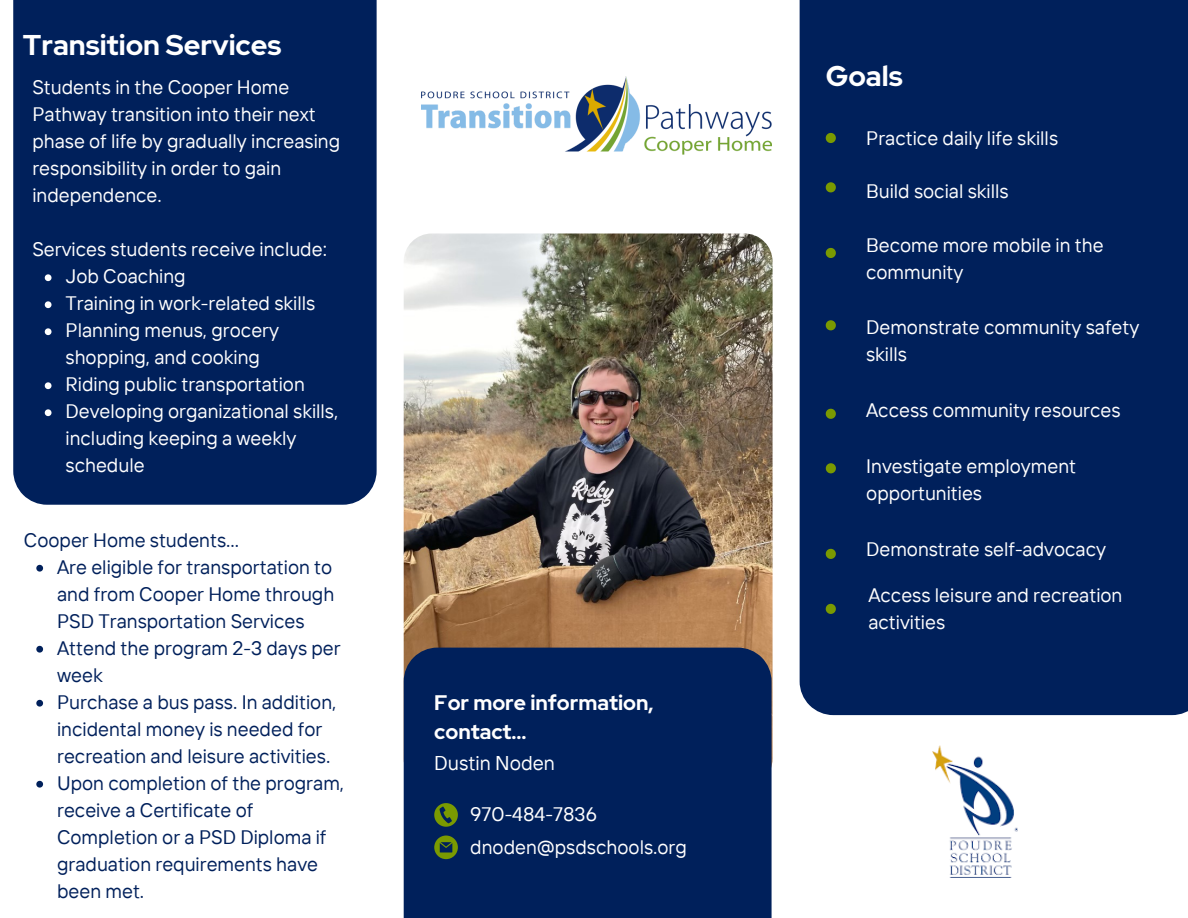
<style>
.page{position:relative;width:1188px;height:918px;background:#fff}
.page>*{position:absolute;margin:0;border:0;box-sizing:border-box;transform-origin:0 0}
.t1{font:700 28.5px "Red Hat Display";color:#fff}
.t2{font:700 21px/29.2px "Red Hat Display";color:#fff}
.t3{font:19.95px "TT Interphases";color:#fff}
.t4{font:19.5px/27px "TT Interphases";color:#fff}
.t5{font:19.5px/27px "TT Interphases";color:#00205b}
</style>
<div class="page">
<img style="left:404px;top:233px;width:369px;height:554px;border-radius:28px">
<div style="left:13px;top:0;width:364px;height:505px;background:#00205b"></div>
<div style="left:800px;top:0;width:388px;height:715px;background:#00205b"></div>
<div style="left:404px;top:648px;width:368px;height:270px;background:#00205b"></div>
<svg style="left:434px;top:803px;width:24px;height:24px"></svg>
<svg style="left:434px;top:836px;width:24px;height:23px"></svg>
<img style="left:932px;top:745px;width:86px;height:133px">
<svg style="left:826px;top:133px;width:10px;height:10px"></svg>
<svg style="left:826px;top:182px;width:10px;height:10px"></svg>
<svg style="left:826px;top:248px;width:10px;height:10px"></svg>
<svg style="left:826px;top:463px;width:10px;height:10px"></svg>
<svg style="left:826px;top:320px;width:10px;height:10px"></svg>
<svg style="left:826px;top:549px;width:10px;height:10px"></svg>
<svg style="left:826px;top:409px;width:10px;height:10px"></svg>
<svg style="left:826px;top:604px;width:10px;height:10px"></svg>
<img style="left:422px;top:76px;width:350px;height:79px">
<svg style="left:45px;top:274px;width:7px;height:7px"></svg>
<svg style="left:45px;top:301px;width:7px;height:7px"></svg>
<svg style="left:45px;top:328px;width:7px;height:7px"></svg>
<svg style="left:45px;top:382px;width:7px;height:7px"></svg>
<svg style="left:45px;top:409px;width:7px;height:7px"></svg>
<svg style="left:36px;top:565px;width:7px;height:7px"></svg>
<svg style="left:36px;top:646px;width:7px;height:7px"></svg>
<svg style="left:36px;top:700px;width:7px;height:7px"></svg>
<svg style="left:36px;top:781px;width:7px;height:7px"></svg>
<h1 class="t1" style="left:23px;top:26px;width:260px">Transition Services</h1>
<p class="t4" style="left:32px;top:74px;width:309px">Students in the Cooper Home<br>Pathway transition into their next phase of life by gradually increasing responsibility in order to gain independence.</p>
<p class="t4" style="left:32px;top:236px;width:296px">Services students receive include:</p>
<p class="t4" style="left:66px;top:263px;width:274px">Job Coaching<br>Training in work-related skills<br>Planning menus, grocery shopping, and cooking<br>Riding public transportation<br>Developing organizational skills, including keeping a weekly schedule</p>
<p class="t5" style="left:24px;top:526px;width:217px">Cooper Home students...</p>
<p class="t5" style="left:57px;top:553px;width:289px">Are eligible for transportation to and from Cooper Home through<br>PSD Transportation Services<br>Attend the program 2-3 days per week<br>Purchase a bus pass. In addition, incidental money is needed for recreation and leisure activities.<br>Upon completion of the program, receive a Certificate of<br>Completion or a PSD Diploma if graduation requirements have been met.</p>
<p class="t2" style="left:434px;top:688px;width:221px">For more information, contact...</p>
<p class="t3" style="left:434px;top:750px;width:122px">Dustin Noden</p>
<p class="t4" style="left:470px;top:798px;width:218px;line-height:32.4px">970-484-7836 dnoden@psdschools.org</p>
<h1 class="t1" style="left:826px;top:57px;width:78px">Goals</h1>
<p class="t4" style="left:866px;top:124px;width:193px">Practice daily life skills</p>
<p class="t4" style="left:866px;top:177px;width:144px">Build social skills</p>
<p class="t4" style="left:866px;top:231px;width:239px">Become more mobile in the community</p>
<p class="t4" style="left:866px;top:314px;width:275px">Demonstrate community safety skills</p>
<p class="t4" style="left:866px;top:396px;width:256px">Access community resources</p>
<p class="t4" style="left:866px;top:452px;width:211px">Investigate employment opportunities</p>
<p class="t4" style="left:866px;top:535px;width:241px">Demonstrate self-advocacy</p>
<p class="t4" style="left:868px;top:581px;width:256px">Access leisure and recreation activities</p>
</div>
